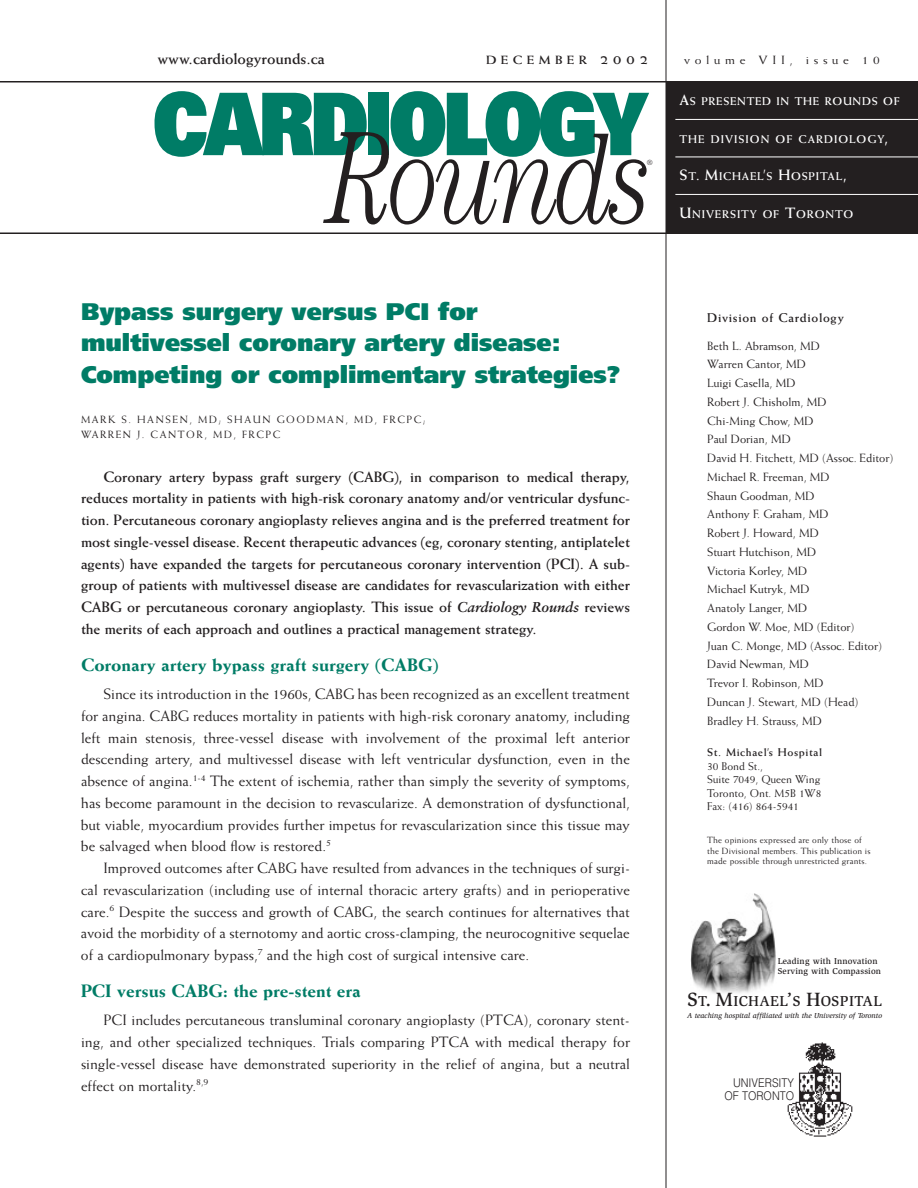
<style>
.page{position:relative;width:918px;height:1188px;background:#fff}
.page>*{position:absolute;margin:0;border:0;box-sizing:border-box;transform-origin:0 0}
.t1{font:italic 300 132px "Century";letter-spacing:-.045em;color:#231f20;scale:.75 1}
.t2{font:900 86.4px "Univers";letter-spacing:-.055em;color:#007c66;scale:.85 1}
.t3{font:900 24px/31.5px "Frutiger";color:#007c66}
.t4{font:800 18px "Weiss";color:#007c66}
.t5{font:700 15.75px "Weiss";color:#231f20}
.t6{font:15px/21.8px "Weiss";color:#231f20;text-align:justify}
.t7{font:700 15px/21.8px "Weiss";letter-spacing:-.005em;color:#231f20;text-align:justify}
.t8{font:500 14.85px "Slimbach";letter-spacing:.02em;color:#231f20}
.t9{font:700 12.75px "Weiss";letter-spacing:.055em;color:#231f20}
.t10{font:12px/18.8px "Weiss";color:#231f20}
.t11{font:300 12px/12.9px "Helvetica";color:#231f20;text-align:right;scale:.9 1}
.t12{font:12px "Weiss";letter-spacing:.35em;color:#231f20;scale:1.1 1}
.t13{font:700 12px "Weiss";letter-spacing:.335em;color:#231f20;scale:1.1 1}
.t14{font:700 11.25px "Weiss";letter-spacing:.075em;color:#fff}
.t15{font:11.25px/13.5px "Weiss";color:#231f20}
.t16{font:700 11.25px "Weiss";letter-spacing:.055em;color:#231f20}
.t17{font:10.5px/15px "Weiss";letter-spacing:.15em;color:#231f20}
.t18{font:9px/10.5px "Weiss";letter-spacing:.015em;color:#231f20}
.t19{font:500 8.85px/10.1px "Slimbach";letter-spacing:.015em;color:#231f20}
.t20{font:300 7.5px "Century";color:#231f20}
.t21{font:italic 500 7.35px "Slimbach";color:#231f20}
.s1{font-size:13.5px}
.s2{font-size:15px}
.s3{font-family:"Sabon";font-style:italic;font-size:14.25px}
.s4{font-size:19.8px}
</style>
<div class="page">
<hr style="left:666px;top:0;width:1px;height:1188px;background:#231f20">
<img style="left:787px;top:1042px;width:66px;height:95px">
<hr style="left:0;top:81px;width:666px;height:1px;background:#231f20">
<hr style="left:0;top:232px;width:666px;height:2px;background:#231f20">
<div style="left:666px;top:81px;width:252px;height:153px;background:#231f20"></div>
<hr style="left:675px;top:119px;width:243px;height:1px;background:#fff">
<hr style="left:675px;top:157px;width:243px;height:1px;background:#fff">
<hr style="left:675px;top:194px;width:243px;height:1px;background:#fff">
<img style="left:691px;top:893px;width:85px;height:101px">
<p class="t5" style="left:157px;top:53px;width:169px">www.cardiologyrounds.ca</p>
<p class="t13" style="left:486px;top:55px;width:149px">DECEMBER <span class="s1">2002</span></p>
<p class="t12" style="left:684px;top:55px;width:179px">volume VII, issue 10</p>
<h2 class="t2" style="left:153px;top:93px;width:584px">CARDIOLOGY</h2>
<h1 class="t1" style="left:329px;top:134px;width:432px">Rounds</h1>
<p class="t20" style="left:647px;top:160px;width:7px">®</p>
<p class="t14" style="left:680px;top:97px;width:222px"><span class="s2">A</span>S PRESENTED IN THE ROUNDS OF</p>
<p class="t14" style="left:680px;top:135px;width:211px">THE DIVISION OF CARDIOLOGY<span class="s2">,</span></p>
<p class="t14" style="left:680px;top:172px;width:169px"><span class="s2">S</span>T<span class="s2">. M</span>ICHAEL<span class="s2">’</span>S <span class="s2">H</span>OSPITAL<span class="s2">,</span></p>
<p class="t14" style="left:680px;top:210px;width:175px"><span class="s2">U</span>NIVERSITY OF <span class="s2">T</span>ORONTO</p>
<h3 class="t3" style="left:81px;top:298px;width:541px">Bypass surgery versus PCI for multivessel coronary artery disease:<br>Competing or complimentary strategies?</h3>
<p class="t17" style="left:81px;top:413px;width:346px">MARK S. HANSEN, MD; SHAUN GOODMAN, MD, FRCPC;<br>WARREN J. CANTOR, MD, FRCPC</p>
<p class="t7" style="left:81px;top:467px;width:551px;text-indent:22px">Coronary artery bypass graft surgery (CABG), in comparison to medical therapy, reduces mortality in patients with high-risk coronary anatomy and/or ventricular dysfunc&shy;tion. Percutaneous coronary angioplasty relieves angina and is the preferred treatment for most single-vessel disease. Recent therapeutic advances (eg, coronary stenting, antiplatelet agents) have expanded the targets for percutaneous coronary intervention (PCI). A sub&shy;group of patients with multivessel disease are candidates for revascularization with either CABG or percutaneous coronary angioplasty. This issue of <span class="s3">Cardiology Rounds</span> reviews the merits of each approach and outlines a practical management strategy.</p>
<p class="t4" style="left:81px;top:658px;width:359px">Coronary artery bypass graft surgery (CABG)</p>
<p class="t6" style="left:81px;top:684px;width:551px;text-indent:23px">Since its introduction in the 1960s, CABG has been recognized as an excellent treatment for angina. CABG reduces mortality in patients with high-risk coronary anatomy, including left main stenosis, three-vessel disease with involvement of the proximal left anterior descending artery, and multivessel disease with left ventricular dysfunction, even in the absence of angina.<sup>1-4</sup> The extent of ischemia, rather than simply the severity of symptoms, has become paramount in the decision to revascularize. A demonstration of dysfunctional, but viable, myocardium provides further impetus for revascularization since this tissue may be salvaged when blood flow is restored.<sup>5</sup></p>
<p class="t6" style="left:81px;top:858px;width:551px;text-indent:23px">Improved outcomes after CABG have resulted from advances in the techniques of surgi&shy;cal revascularization (including use of internal thoracic artery grafts) and in perioperative care.<sup>6</sup> Despite the success and growth of CABG, the search continues for alternatives that avoid the morbidity of a sternotomy and aortic cross-clamping, the neurocognitive sequelae of a cardiopulmonary bypass,<sup>7</sup> and the high cost of surgical intensive care.</p>
<p class="t4" style="left:81px;top:984px;width:281px">PCI versus CABG: the pre-stent era</p>
<p class="t6" style="left:81px;top:1010px;width:551px;text-indent:22px">PCI includes percutaneous transluminal coronary angioplasty (PTCA), coronary stent&shy;ing, and other specialized techniques. Trials comparing PTCA with medical therapy for single-vessel disease have demonstrated superiority in the relief of angina, but a neutral effect on mortality.<sup>8,9</sup></p>
<p class="t9" style="left:707px;top:313px;width:138px">Division of Cardiology</p>
<p class="t10" style="left:707px;top:337px;width:188px">Beth L. Abramson, MD<br>Warren Cantor, MD<br>Luigi Casella, MD<br>Robert J. Chisholm, MD<br>Chi-Ming Chow, MD<br>Paul Dorian, MD<br>David H. Fitchett, MD (Assoc. Editor)<br>Michael R. Freeman, MD<br>Shaun Goodman, MD<br>Anthony F. Graham, MD<br>Robert J. Howard, MD<br>Stuart Hutchison, MD<br>Victoria Korley, MD<br>Michael Kutryk, MD<br>Anatoly Langer, MD<br>Gordon W. Moe, MD (Editor)<br>Juan C. Monge, MD (Assoc. Editor)<br>David Newman, MD<br>Trevor I. Robinson, MD<br>Duncan J. Stewart, MD (Head)<br>Bradley H. Strauss, MD</p>
<p class="t16" style="left:707px;top:748px;width:116px">St. Michael’s Hospital</p>
<p class="t15" style="left:707px;top:760px;width:116px">30 Bond St.,<br>Suite 7049, Queen Wing<br>Toronto, Ont. M5B 1W8<br>Fax: (416) 864-5941</p>
<p class="t18" style="left:707px;top:835px;width:165px">The opinions expressed are only those of the Divisional members. This publication is made possible through unrestricted grants.</p>
<p class="t19" style="left:778px;top:957px;width:105px">Leading with Innovation<br>Serving with Compassion</p>
<p class="t8" style="left:688px;top:996px;width:196px"><span class="s4">S</span>T<span class="s4">. M</span>ICHAEL<span class="s4">’</span>S <span class="s4">H</span>OSPITAL</p>
<p class="t21" style="left:687px;top:1013px;width:196px">A teaching hospital affiliated with the University of Toronto</p>
<p class="t11" style="left:724px;top:1077px;width:79px">UNIVERSITY<br>OF TORONTO</p>
</div>
